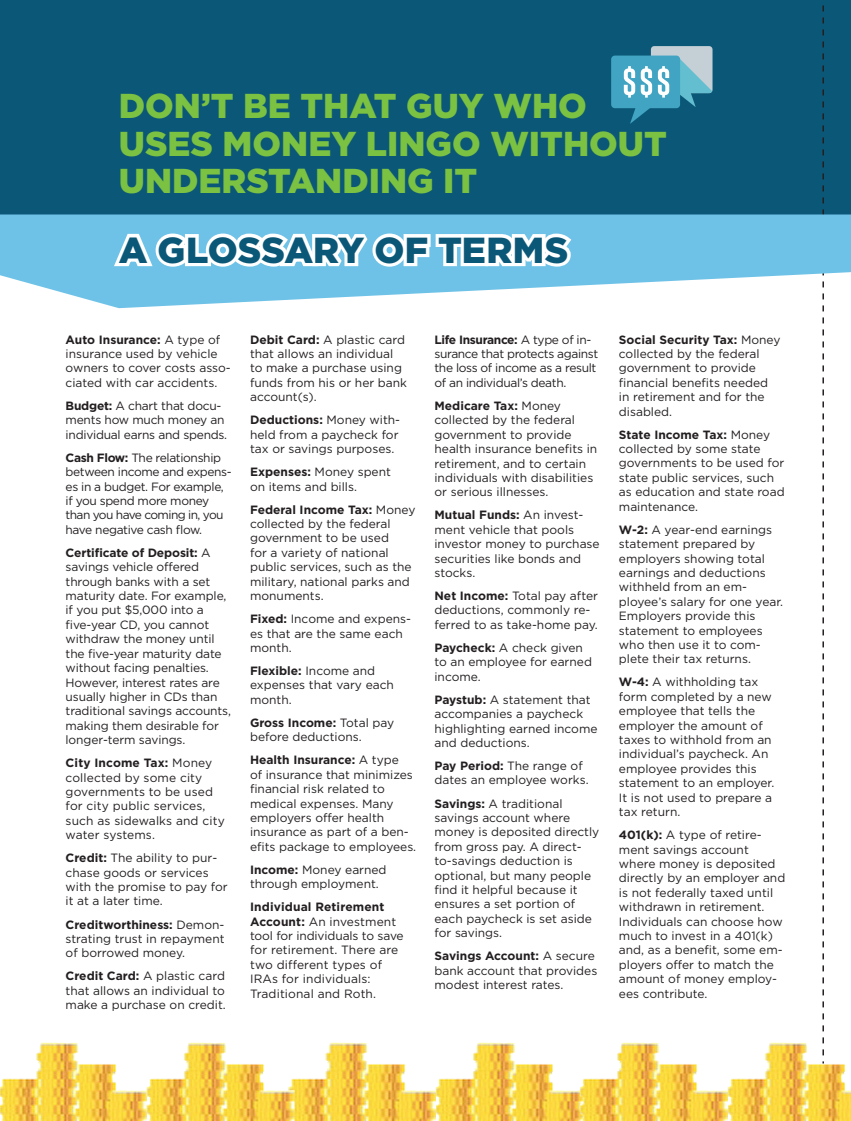
<style>
.page{position:relative;width:851px;height:1121px;background:#fff}
.page>*{position:absolute;margin:0;border:0;box-sizing:border-box;transform-origin:0 0}
.t1{font:900 36.15px "Gotham";color:#0b5777}
.t2{font:900 34.5px/37.5px "Gotham";color:#7bc142}
.t3{font:12px/14.4px "Gotham";color:#231f20}
.t4{font:12px/14.4px "Gotham";letter-spacing:-.03em;color:#231f20}
.t5{font:12px/14.4px "Gotham";letter-spacing:-.02em;color:#231f20}
.s1{font-weight:700}
</style>
<div class="page">
<div style="left:0;top:0;width:850px;height:219px;background:#0b5777"></div>
<svg style="left:822px;top:5px;width:2px;height:1037px"></svg>
<svg style="left:0;top:214px;width:850px;height:94px;fill:#6fc2e7"></svg>
<svg style="left:110px;top:225px;width:466px;height:47px"></svg>
<div style="left:651px;top:46px;width:61px;height:47px;background:#c4cfd6;border-radius:3px"></div>
<div style="left:611px;top:56px;width:69px;height:52px;background:#41a4c2;border-radius:4px"></div>
<svg style="left:623px;top:57px;width:89px;height:67px"></svg>
<img style="left:0;top:1042px;width:287px;height:78px">
<img style="left:583px;top:1042px;width:267px;height:78px">
<img style="left:287px;top:1042px;width:296px;height:78px">
<p class="t2" style="left:119px;top:86px;width:549px">DON’T BE THAT GUY WHO<br>USES MONEY LINGO WITHOUT<br>UNDERSTANDING IT</p>
<p class="t1" style="left:119px;top:229px;width:451px">A GLOSSARY OF TERMS</p>
<p class="t3" style="left:66px;top:332px;width:167px"><span class="s1">Auto Insurance:</span> A type of insurance used by vehicle owners to cover costs asso&shy;ciated with car accidents.</p>
<p class="t5" style="left:66px;top:398px;width:163px"><span class="s1">Budget:</span> A chart that docu&shy;ments how much money an individual earns and spends.</p>
<p class="t4" style="left:66px;top:450px;width:168px"><span class="s1">Cash Flow:</span> The relationship between income and expens&shy;es in a budget. For example, if you spend more money than you have coming in, you have negative cash flow.</p>
<p class="t3" style="left:66px;top:545px;width:167px"><span class="s1">Certificate of Deposit:</span> A savings vehicle offered through banks with a set maturity date. For example, if you put $5,000 into a five-year CD, you cannot withdraw the money until the five-year maturity date without facing penalties.<br>However, interest rates are usually higher in CDs than traditional savings accounts, making them desirable for longer-term savings.</p>
<p class="t3" style="left:66px;top:755px;width:161px"><span class="s1">City Income Tax:</span> Money collected by some city governments to be used for city public services, such as sidewalks and city water systems.</p>
<p class="t3" style="left:66px;top:850px;width:164px"><span class="s1">Credit:</span> The ability to pur&shy;chase goods or services with the promise to pay for it at a later time.</p>
<p class="t3" style="left:66px;top:916px;width:160px;text-align:justify"><span class="s1">Creditworthiness:</span> Demon&shy;strating trust in repayment of borrowed money.</p>
<p class="t3" style="left:66px;top:968px;width:162px;text-align:justify"><span class="s1">Credit Card:</span> A plastic card that allows an individual to make a purchase on credit.</p>
<p class="t3" style="left:250px;top:332px;width:158px"><span class="s1">Debit Card:</span> A plastic card that allows an individual to make a purchase using funds from his or her bank account(s).</p>
<p class="t3" style="left:250px;top:412px;width:152px"><span class="s1">Deductions:</span> Money with&shy;held from a paycheck for tax or savings purposes.</p>
<p class="t3" style="left:250px;top:464px;width:142px"><span class="s1">Expenses:</span> Money spent on items and bills.</p>
<p class="t3" style="left:250px;top:502px;width:167px"><span class="s1">Federal Income Tax:</span> Money collected by the federal government to be used<br>for a variety of national public services, such as the military, national parks and monuments.</p>
<p class="t3" style="left:250px;top:611px;width:162px"><span class="s1">Fixed:</span> Income and expens&shy;es that are the same each month.</p>
<p class="t3" style="left:250px;top:663px;width:145px"><span class="s1">Flexible:</span> Income and expenses that vary each month.</p>
<p class="t3" style="left:250px;top:715px;width:146px"><span class="s1">Gross Income:</span> Total pay before deductions.</p>
<p class="t3" style="left:250px;top:752px;width:168px"><span class="s1">Health Insurance:</span> A type<br>of insurance that minimizes financial risk related to medical expenses. Many employers offer health insurance as part of a ben&shy;efits package to employees.</p>
<p class="t3" style="left:250px;top:862px;width:138px"><span class="s1">Income:</span> Money earned through employment.</p>
<p class="t3" style="left:250px;top:899px;width:155px"><span class="s1">Individual Retirement<br>Account:</span> An investment tool for individuals to save for retirement. There are two different types of<br>IRAs for individuals:<br>Traditional and Roth.</p>
<p class="t4" style="left:434px;top:332px;width:165px"><span class="s1">Life Insurance:</span> A type of in&shy;surance that protects against the loss of income as a result of an individual’s death.</p>
<p class="t3" style="left:434px;top:398px;width:164px"><span class="s1">Medicare Tax:</span> Money collected by the federal government to provide health insurance benefits in retirement, and to certain individuals with disabilities or serious illnesses.</p>
<p class="t3" style="left:434px;top:508px;width:167px"><span class="s1">Mutual Funds:</span> An invest&shy;ment vehicle that pools investor money to purchase securities like bonds and stocks.</p>
<p class="t3" style="left:434px;top:588px;width:165px"><span class="s1">Net Income:</span> Total pay after deductions, commonly re&shy;ferred to as take-home pay.</p>
<p class="t3" style="left:434px;top:640px;width:159px"><span class="s1">Paycheck:</span> A check given to an employee for earned income.</p>
<p class="t3" style="left:434px;top:692px;width:165px"><span class="s1">Paystub:</span> A statement that accompanies a paycheck highlighting earned income and deductions.</p>
<p class="t3" style="left:434px;top:758px;width:156px"><span class="s1">Pay Period:</span> The range of dates an employee works.</p>
<p class="t3" style="left:434px;top:796px;width:166px"><span class="s1">Savings:</span> A traditional savings account where money is deposited directly from gross pay. A direct&shy;to-savings deduction is optional, but many people find it helpful because it ensures a set portion of each paycheck is set aside for savings.</p>
<p class="t3" style="left:434px;top:948px;width:164px"><span class="s1">Savings Account:</span> A secure bank account that provides modest interest rates.</p>
<p class="t3" style="left:619px;top:332px;width:163px"><span class="s1">Social Security Tax:</span> Money collected by the federal government to provide financial benefits needed in retirement and for the disabled.</p>
<p class="t3" style="left:619px;top:427px;width:167px"><span class="s1">State Income Tax:</span> Money collected by some state governments to be used for state public services, such as education and state road maintenance.</p>
<p class="t3" style="left:619px;top:522px;width:166px"><span class="s1">W-2:</span> A year-end earnings statement prepared by employers showing total earnings and deductions withheld from an em&shy;ployee’s salary for one year.<br>Employers provide this statement to employees who then use it to com&shy;plete their tax returns.</p>
<p class="t3" style="left:619px;top:674px;width:157px"><span class="s1">W-4:</span> A withholding tax form completed by a new employee that tells the employer the amount of taxes to withhold from an individual’s paycheck. An employee provides this statement to an employer.<br>It is not used to prepare a tax return.</p>
<p class="t3" style="left:619px;top:827px;width:168px"><span class="s1">401(k):</span> A type of retire&shy;ment savings account where money is deposited directly by an employer and is not federally taxed until withdrawn in retirement.<br>Individuals can choose how much to invest in a 401(k) and, as a benefit, some em&shy;ployers offer to match the amount of money employ&shy;ees contribute.</p>
</div>
